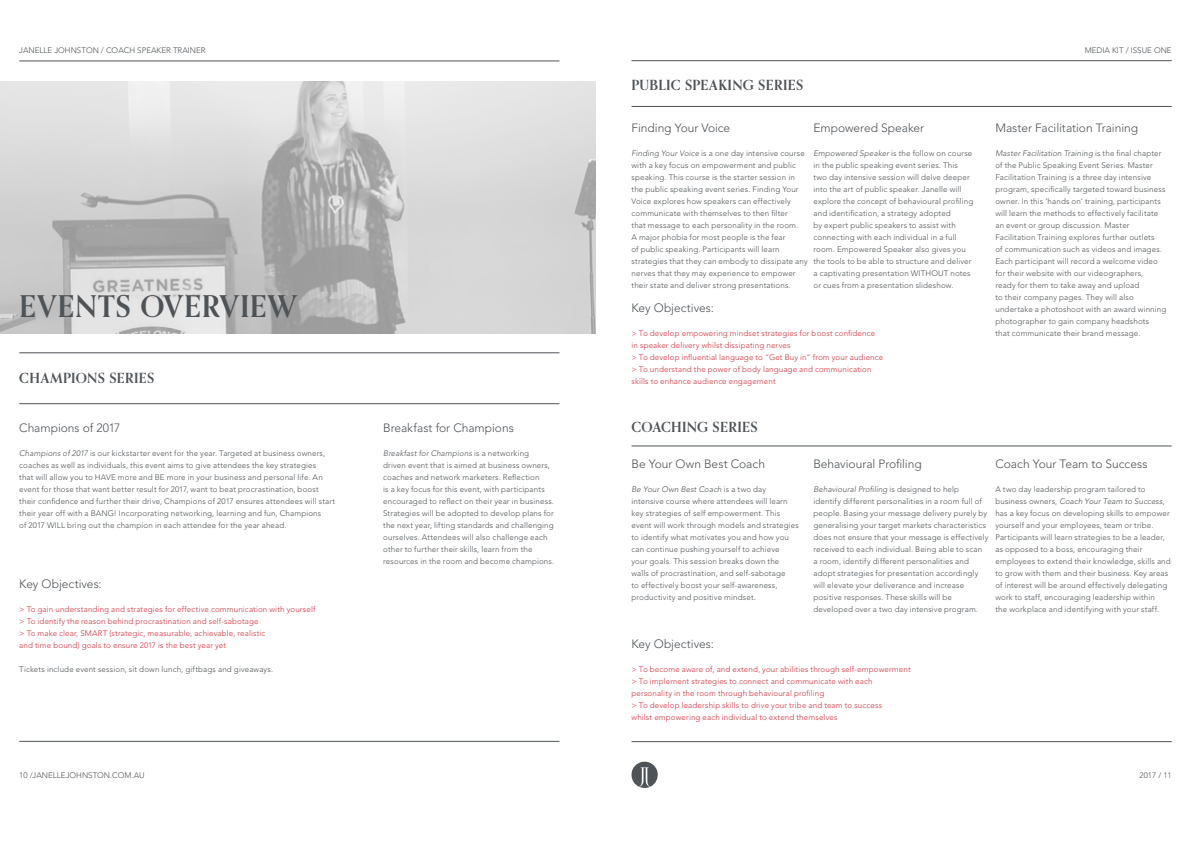
<style>
.page{position:relative;width:1191px;height:842px;background:#fff}
.page>*{position:absolute;margin:0;border:0;box-sizing:border-box;transform-origin:0 0}
.t1{font:700 30px "Orpheus Pro";letter-spacing:.025em;color:#4e5357}
.t2{font:700 14px "Orpheus Pro";letter-spacing:.02em;color:#4e5357}
.t3{font:300 12px "Avenir LT Std";letter-spacing:-.005em;color:#4e5357}
.t4{font:300 8px/12px "Avenir LT Std";letter-spacing:.015em;color:#4e5357}
.t5{font:300 8px/12px "Avenir LT Std";letter-spacing:.015em;color:#d2303b}
.s1{font-style:italic}
</style>
<div class="page">
<hr style="left:19px;top:61px;width:540px;height:1px;background:#4e5357">
<hr style="left:631px;top:60px;width:540px;height:1px;background:#4e5357">
<hr style="left:19px;top:741px;width:540px;height:1px;background:#4e5357">
<hr style="left:631px;top:741px;width:540px;height:1px;background:#4e5357">
<svg style="left:631px;top:761px;width:27px;height:27px"></svg>
<img style="left:0;top:82px;width:595px;height:251px">
<hr style="left:19px;top:353px;width:540px;height:1px;background:#4e5357">
<hr style="left:19px;top:403px;width:540px;height:1px;background:#4e5357">
<hr style="left:631px;top:106px;width:540px;height:1px;background:#4e5357">
<hr style="left:631px;top:446px;width:540px;height:1px;background:#4e5357">
<p class="t4" style="left:19px;top:45px;width:188px">JANELLE JOHNSTON / COACH SPEAKER TRAINER</p>
<p class="t4" style="left:1084px;top:45px;width:89px">MEDIA KIT / ISSUE ONE</p>
<h1 class="t1" style="left:19px;top:287px;width:279px">EVENTS OVERVIEW</h1>
<h2 class="t2" style="left:19px;top:370px;width:137px">CHAMPIONS SERIES</h2>
<h3 class="t3" style="left:19px;top:421px;width:103px">Champions of 2017</h3>
<p class="t4" style="left:19px;top:447px;width:317px"><span class="s1">Champions of 2017</span> is our kickstarter event for the year. Targeted at business owners, coaches as well as individuals, this event aims to give attendees the key strategies<br>that will allow you to HAVE more and BE more in your business and personal life. An event for those that want better result for 2017, want to beat procrastination, boost their confidence and further their drive, Champions of 2017 ensures attendees will start their year off with a BANG! Incorporating networking, learning and fun, Champions<br>of 2017 WILL bring out the champion in each attendee for the year ahead.</p>
<h3 class="t3" style="left:19px;top:577px;width:84px">Key Objectives:</h3>
<p class="t5" style="left:19px;top:603px;width:298px">&gt; To gain understanding and strategies for effective communication with yourself &gt; To identify the reason behind procrastination and self-sabotage<br>&gt; To make clear, SMART (strategic, measurable, achievable, realistic<br>and time bound) goals to ensure 2017 is the best year yet</p>
<p class="t4" style="left:19px;top:663px;width:255px">Tickets include event session, sit down lunch, giftbags and giveaways.</p>
<p class="t4" style="left:19px;top:769px;width:127px">10 /JANELLEJOHNSTON.COM.AU</p>
<h3 class="t3" style="left:383px;top:421px;width:132px">Breakfast for Champions</h3>
<p class="t4" style="left:383px;top:447px;width:172px"><span class="s1">Breakfast for Champions</span> is a networking<br>driven event that is aimed at business owners, coaches and network marketers. Reflection<br>is a key focus for this event, with participants encouraged to reflect on their year in business.<br>Strategies will be adopted to develop plans for the next year, lifting standards and challenging ourselves. Attendees will also challenge each other to further their skills, learn from the resources in the room and become champions.</p>
<h2 class="t2" style="left:631px;top:77px;width:173px">PUBLIC SPEAKING SERIES</h2>
<h3 class="t3" style="left:631px;top:121px;width:100px">Finding Your Voice</h3>
<p class="t4" style="left:631px;top:147px;width:178px"><span class="s1">Finding Your Voice</span> is a one day intensive course with a key focus on empowerment and public speaking. This course is the starter session in the public speaking event series. Finding Your Voice explores how speakers can effectively communicate with themselves to then filter<br>that message to each personality in the room.<br>A major phobia for most people is the fear<br>of public speaking. Participants will learn strategies that they can embody to dissipate any nerves that they may experience to empower their state and deliver strong presentations.</p>
<h3 class="t3" style="left:631px;top:301px;width:84px">Key Objectives:</h3>
<p class="t5" style="left:631px;top:327px;width:253px">&gt; To develop empowering mindset strategies for boost confidence in speaker delivery whilst dissipating nerves<br>&gt; To develop influential language to “Get Buy in” from your audience &gt; To understand the power of body language and communication skills to enhance audience engagement</p>
<h3 class="t3" style="left:813px;top:121px;width:112px">Empowered Speaker</h3>
<p class="t4" style="left:813px;top:147px;width:161px"><span class="s1">Empowered Speaker</span> is the follow on course in the public speaking event series. This two day intensive session will delve deeper into the art of public speaker. Janelle will explore the concept of behavioural profiling and identification, a strategy adopted<br>by expert public speakers to assist with connecting with each individual in a full room. Empowered Speaker also gives you the tools to be able to structure and deliver a captivating presentation WITHOUT notes or cues from a presentation slideshow.</p>
<h2 class="t2" style="left:631px;top:418px;width:128px">COACHING SERIES</h2>
<h3 class="t3" style="left:995px;top:121px;width:144px">Master Facilitation Training</h3>
<p class="t4" style="left:995px;top:147px;width:172px"><span class="s1">Master Facilitation Training</span> is the final chapter of the Public Speaking Event Series. Master Facilitation Training is a three day intensive program, specifically targeted toward business owner. In this ‘hands on’ training, participants will learn the methods to effectively facilitate an event or group discussion. Master Facilitation Training explores further outlets<br>of communication such as videos and images.<br>Each participant will record a welcome video for their website with our videographers,<br>ready for them to take away and upload<br>to their company pages. They will also undertake a photoshoot with an award winning photographer to gain company headshots<br>that communicate their brand message.</p>
<h3 class="t3" style="left:631px;top:457px;width:135px">Be Your Own Best Coach</h3>
<p class="t4" style="left:631px;top:483px;width:169px"><span class="s1">Be Your Own Best Coach</span> is a two day intensive course where attendees will learn key strategies of self empowerment. This event will work through models and strategies to identify what motivates you and how you can continue pushing yourself to achieve<br>your goals. This session breaks down the<br>walls of procrastination, and self-sabotage<br>to effectively boost your self-awareness, productivity and positive mindset.</p>
<h3 class="t3" style="left:813px;top:457px;width:110px">Behavioural Profiling</h3>
<p class="t4" style="left:813px;top:483px;width:177px"><span class="s1">Behavioural Profiling</span> is designed to help identify different personalities in a room full of people. Basing your message delivery purely by generalising your target markets characteristics does not ensure that your message is effectively received to each individual. Being able to scan<br>a room, identify different personalities and adopt strategies for presentation accordingly will elevate your deliverance and increase positive responses. These skills will be developed over a two day intensive program.</p>
<h3 class="t3" style="left:995px;top:457px;width:154px">Coach Your Team to Success</h3>
<p class="t4" style="left:995px;top:483px;width:177px">A two day leadership program tailored to business owners, <span class="s1">Coach Your Team to Success</span>, has a key focus on developing skills to empower yourself and your employees, team or tribe.<br>Participants will learn strategies to be a leader, as opposed to a boss, encouraging their employees to extend their knowledge, skills and to grow with them and their business. Key areas of interest will be around effectively delegating work to staff, encouraging leadership within<br>the workplace and identifying with your staff.</p>
<h3 class="t3" style="left:631px;top:637px;width:84px">Key Objectives:</h3>
<p class="t5" style="left:631px;top:663px;width:281px">&gt; To become aware of, and extend, your abilities through self-empowerment &gt; To implement strategies to connect and communicate with each personality in the room through behavioural profiling<br>&gt; To develop leadership skills to drive your tribe and team to success<br>whilst empowering each individual to extend themselves</p>
<p class="t4" style="left:1139px;top:769px;width:34px">2017 / 11</p>
</div>
